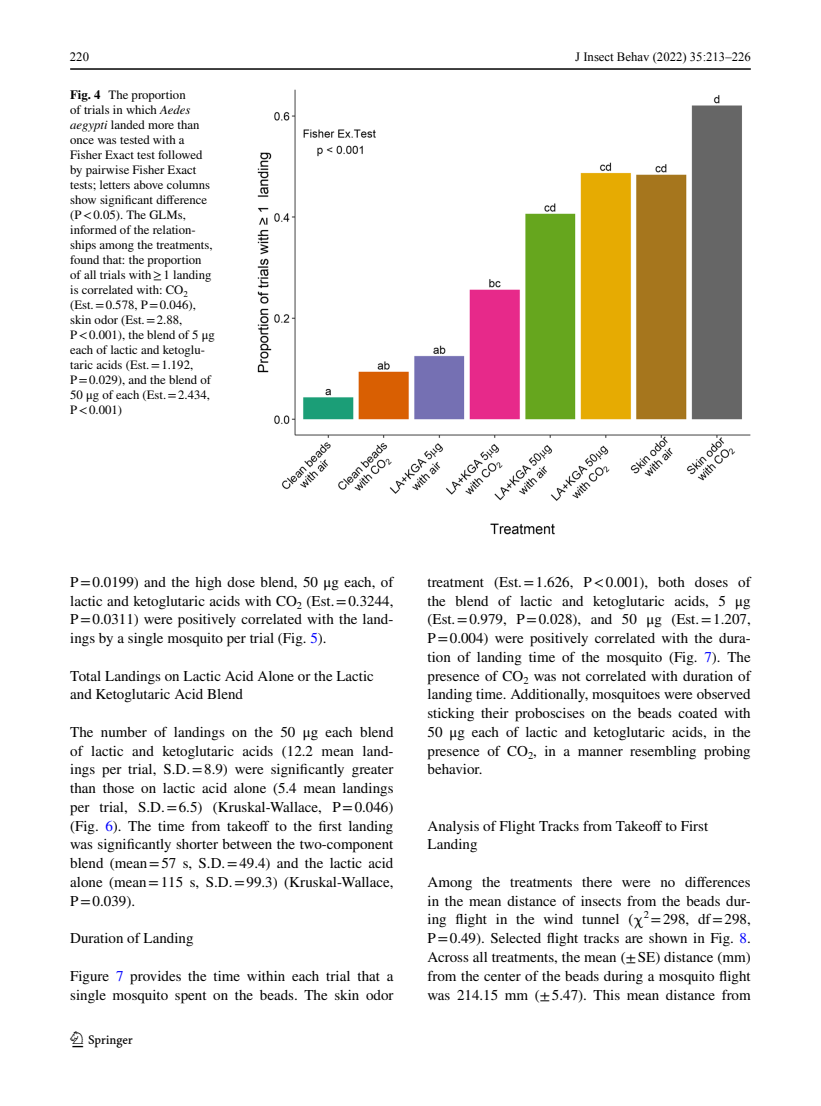
<style>
.page{position:relative;width:821px;height:1106px;background:#fff}
.page>*{position:absolute;margin:0;border:0;box-sizing:border-box;transform-origin:0 0}
.t1{font:22.5px "Springnew Regular 2";color:#000}
.t2{font:15px/18.8px "STIX";color:#000;text-align:justify}
.t3{font:12.75px/15px "STIX";color:#000}
.t4{font:12.75px "Times New Roman";color:#000}
.s1{font-weight:700}
.s2{font-style:italic}
.s3{color:#00f}
.s4{font-family:"Code 2000"}
</style>
<div class="page">
<hr style="left:70px;top:68px;width:680px;height:2px;background:#000">
<img style="left:257px;top:89px;width:493px;height:446px">
<p class="t4" style="left:70px;top:53px;width:21px">220</p>
<p class="t4" style="left:575px;top:53px;width:177px">J Insect Behav (2022) 35:213–226</p>
<p class="t3" style="left:70px;top:88px;width:146px"><span class="s1">Fig. 4</span> The proportion<br>of trials in which <span class="s2">Aedes aegypti</span> landed more than once was tested with a<br>Fisher Exact test followed by pairwise Fisher Exact tests; letters above columns show significant difference (P&lt;0.05). The GLMs, informed of the relation&shy;ships among the treatments, found that: the proportion of all trials with≥1 landing is correlated with: CO<sub>2 </sub>(Est.=0.578, P=0.046), skin odor (Est.=2.88,<br>P&lt;0.001), the blend of 5 μg each of lactic and ketoglu&shy;taric acids (Est.=1.192,<br>P=0.029), and the blend of<br>50 μg of each (Est.=2.434,<br>P&lt;0.001)</p>
<p class="t2" style="left:70px;top:573px;width:325px">P=0.0199) and the high dose blend, 50 μg each, of lactic and ketoglutaric acids with CO<sub>2</sub> (Est.=0.3244, P=0.0311) were positively correlated with the land&shy;ings by a single mosquito per trial (Fig. <span class="s3">5</span>).</p>
<p class="t2" style="left:70px;top:667px;width:305px">Total Landings on Lactic Acid Alone or the Lactic and Ketoglutaric Acid Blend</p>
<p class="t2" style="left:70px;top:723px;width:325px">The number of landings on the 50 μg each blend of lactic and ketoglutaric acids (12.2 mean land&shy;ings per trial, S.D.=8.9) were significantly greater than those on lactic acid alone (5.4 mean landings per trial, S.D.=6.5) (Kruskal-Wallace, P=0.046) (Fig. <span class="s3">6</span>). The time from takeoff to the first landing was significantly shorter between the two-component blend (mean=57 s, S.D.=49.4) and the lactic acid alone (mean=115 s, S.D.=99.3) (Kruskal-Wallace, P=0.039).</p>
<p class="t2" style="left:70px;top:929px;width:125px">Duration of Landing</p>
<p class="t2" style="left:70px;top:967px;width:325px">Figure <span class="s3">7</span> provides the time within each trial that a single mosquito spent on the beads. The skin odor</p>
<h1 class="t1" style="left:72px;top:1031px;width:62px">1 3</h1>
<p class="t2" style="left:427px;top:573px;width:325px">treatment (Est.=1.626, P&lt;0.001), both doses of the blend of lactic and ketoglutaric acids, 5 μg (Est.=0.979, P=0.028), and 50 μg (Est.=1.207, P=0.004) were positively correlated with the dura&shy;tion of landing time of the mosquito (Fig. <span class="s3">7</span>). The presence of CO<sub>2</sub> was not correlated with duration of landing time. Additionally, mosquitoes were observed sticking their proboscises on the beads coated with 50 μg each of lactic and ketoglutaric acids, in the presence of CO<sub>2</sub>, in a manner resembling probing behavior.</p>
<p class="t2" style="left:427px;top:817px;width:282px">Analysis of Flight Tracks from Takeoff to First<br>Landing</p>
<p class="t2" style="left:427px;top:873px;width:325px">Among the treatments there were no differences in the mean distance of insects from the beads dur&shy;ing flight in the wind tunnel (<span class="s4">χ</span><sup>2</sup> =298, df=298, P=0.49). Selected flight tracks are shown in Fig. <span class="s3">8</span>.<br>Across all treatments, the mean (±SE) distance (mm) from the center of the beads during a mosquito flight was 214.15 mm (±5.47). This mean distance from</p>
</div>
